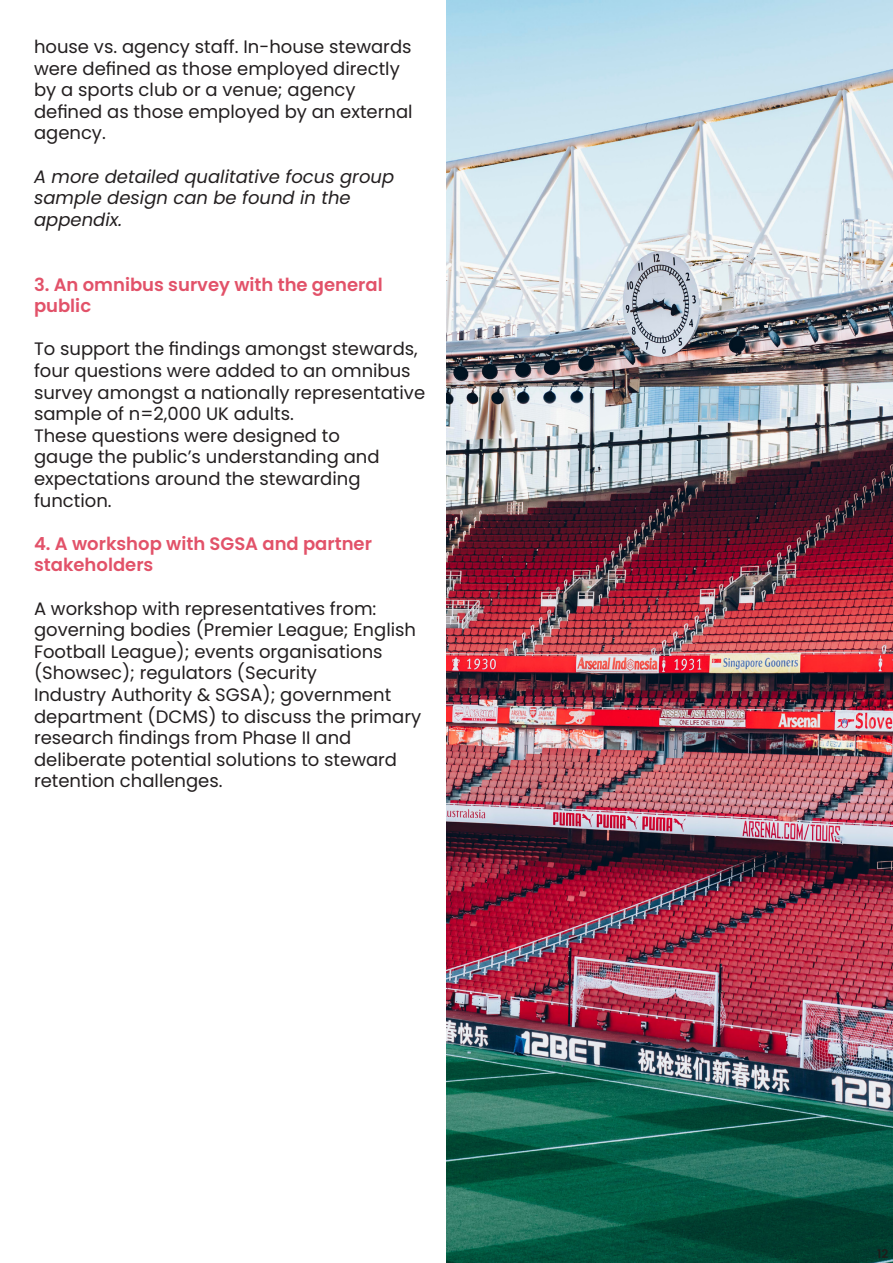
<style>
.page{position:relative;width:893px;height:1263px;background:#fff}
.page>*{position:absolute;margin:0;border:0;box-sizing:border-box;transform-origin:0 0}
.t1{font:18px/21.6px "Poppins";color:#231f20}
.t2{font:600 18px/21.6px "Poppins";color:#e25269}
.t3{font:italic 18px/21.6px "Poppins";color:#231f20}
.t4{font:600 12px "Poppins";color:#1d1d1b}
</style>
<div class="page">
<img style="left:446px;top:0;width:447px;height:1263px">
<p class="t1" style="left:34px;top:36px;width:380px">house vs. agency staff. In-house stewards were defined as those employed directly by a sports club or a venue; agency defined as those employed by an external agency.</p>
<p class="t3" style="left:34px;top:166px;width:362px">A more detailed qualitative focus group sample design can be found in the appendix.</p>
<p class="t2" style="left:34px;top:274px;width:350px">3. An omnibus survey with the general public</p>
<p class="t1" style="left:34px;top:338px;width:393px">To support the findings amongst stewards, four questions were added to an omnibus survey amongst a nationally representative sample of n=2,000 UK adults.</p>
<p class="t1" style="left:34px;top:425px;width:347px">These questions were designed to gauge the public’s understanding and expectations around the stewarding function.</p>
<p class="t2" style="left:34px;top:533px;width:339px">4. A workshop with SGSA and partner stakeholders</p>
<p class="t1" style="left:34px;top:598px;width:389px">A workshop with representatives from: governing bodies (Premier League; English Football League); events organisations (Showsec); regulators (Security<br>Industry Authority &amp; SGSA); government department (DCMS) to discuss the primary research findings from Phase II and deliberate potential solutions to steward retention challenges.</p>
<p class="t4" style="left:877px;top:1246px;width:13px">12</p>
</div>
